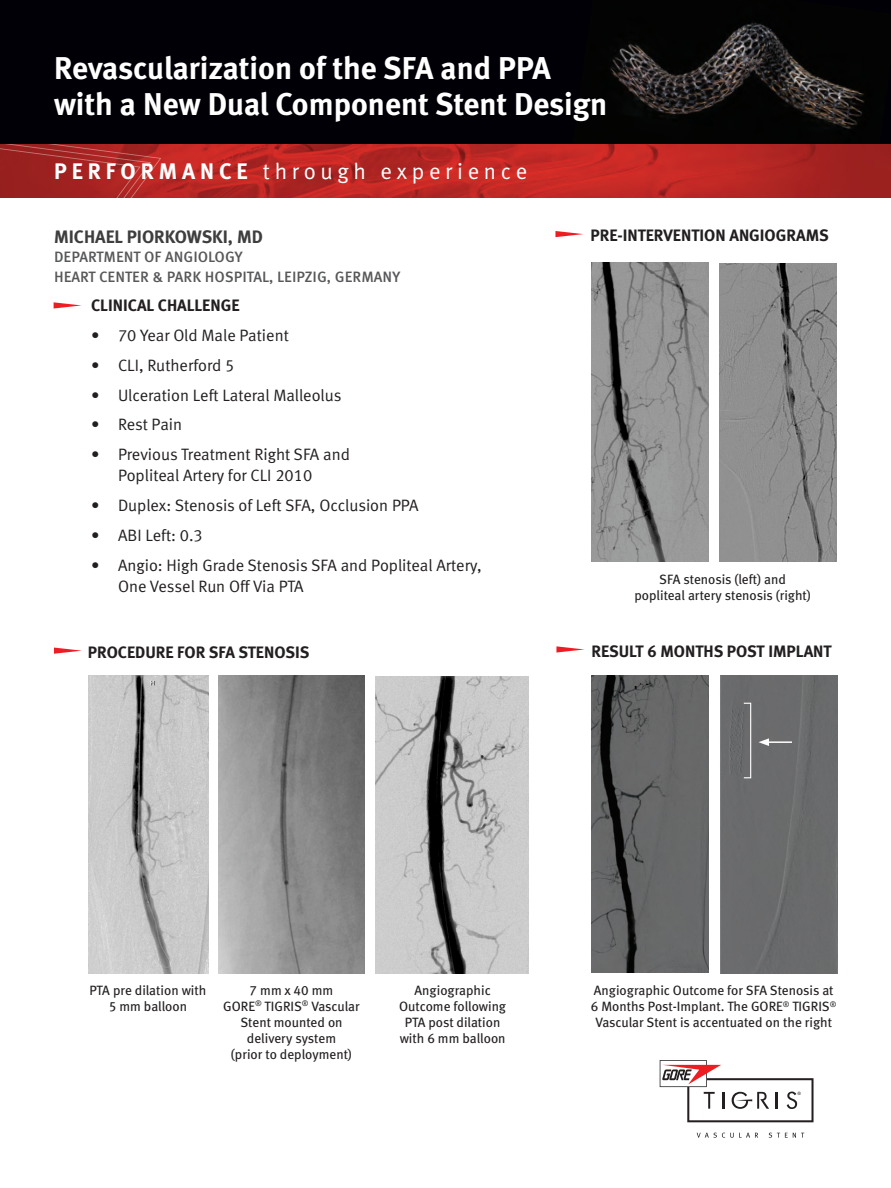
<style>
.page{position:relative;width:891px;height:1188px;background:#fff}
.page>*{position:absolute;margin:0;border:0;box-sizing:border-box;transform-origin:0 0}
.t1{font:31.5px/36px "Meta Bold LF";color:#fff}
.t2{font:22.5px "Meta Normal LF";letter-spacing:.21em;color:#fff}
.t3{font:18px "Meta Bold LF";color:#3e3e3f}
.t4{font:16.5px/21px "Meta Normal LF";color:#231f20}
.t5{font:16.5px "Meta Bold LF";color:#231f20}
.t6{font:15px "Meta Medium LF Caps";color:#57585a}
.t7{font:13.5px/16.2px "Meta Book LF";color:#231f20;text-align:center}
.t8{font:4.5px "Meta Plus";color:#231f20}
.s1{font-family:"Meta Bold LF"}
</style>
<div class="page">
<svg style="left:54px;top:302px;width:27px;height:7px"></svg>
<svg style="left:0;top:0;width:891px;height:144px;background:#050509"></svg>
<img style="left:161px;top:144px;width:730px;height:54px">
<svg style="left:660px;top:1060px;width:154px;height:62px"></svg>
<svg style="left:697px;top:1133px;width:61px;height:5px"></svg>
<svg style="left:769px;top:1133px;width:35px;height:5px"></svg>
<img style="left:591px;top:262px;width:117px;height:299px">
<img style="left:719px;top:263px;width:117px;height:298px">
<img style="left:376px;top:676px;width:153px;height:297px">
<img style="left:88px;top:676px;width:120px;height:297px">
<img style="left:219px;top:676px;width:145px;height:297px">
<svg style="left:0;top:144px;width:161px;height:54px;background:#a62725"></svg>
<svg style="left:54px;top:648px;width:28px;height:6px"></svg>
<svg style="left:556px;top:646px;width:28px;height:7px"></svg>
<svg style="left:555px;top:231px;width:28px;height:6px"></svg>
<img style="left:592px;top:675px;width:117px;height:298px">
<div style="left:720px;top:676px;width:117px;height:297px;background:#6a6b6c"></div>
<div style="left:743px;top:703px;width:8px;height:75px;border:1px solid #fff"></div>
<hr style="left:767px;top:741px;width:25px;height:2px;background:#fff">
<svg style="left:759px;top:738px;width:10px;height:8px"></svg>
<p class="t1" style="left:54px;top:50px;width:555px">Revascularization of the SFA and PPA with a New Dual Component Stent Design</p>
<p class="t2" style="left:54px;top:158px;width:475px"><span class="s1">PERFORMANCE</span> through experience</p>
<p class="t3" style="left:54px;top:226px;width:210px">MICHAEL PIORKOWSKI, MD</p>
<p class="t6" style="left:54px;top:249px;width:190px">DEPARTMENT OF ANGIOLOGY</p>
<p class="t6" style="left:54px;top:268px;width:348px">HEART CENTER &amp; PARK HOSPITAL, LEIPZIG, GERMANY</p>
<p class="t5" style="left:91px;top:295px;width:150px">CLINICAL CHALLENGE</p>
<p class="t4" style="left:91px;top:324px;width:199px">• 70 Year Old Male Patient</p>
<p class="t4" style="left:91px;top:354px;width:145px">• CLI, Rutherford 5</p>
<p class="t4" style="left:91px;top:384px;width:252px">• Ulceration Left Lateral Malleolus</p>
<p class="t4" style="left:91px;top:414px;width:93px">• Rest Pain</p>
<p class="t4" style="left:118px;top:444px;width:234px;text-indent:-27px">• Previous Treatment Right SFA and<br>Popliteal Artery for CLI 2010</p>
<p class="t4" style="left:91px;top:495px;width:329px">• Duplex: Stenosis of Left SFA, Occlusion PPA</p>
<p class="t4" style="left:91px;top:525px;width:113px">• ABI Left: 0.3</p>
<p class="t4" style="left:118px;top:555px;width:365px;text-indent:-27px">• Angio: High Grade Stenosis SFA and Popliteal Artery,<br>One Vessel Run Off Via PTA</p>
<p class="t5" style="left:590px;top:226px;width:240px">PRE-INTERVENTION ANGIOGRAMS</p>
<p class="t7" style="left:634px;top:571px;width:178px">SFA stenosis (left) and popliteal artery stenosis (right)</p>
<p class="t5" style="left:88px;top:642px;width:223px">PROCEDURE FOR SFA STENOSIS</p>
<p class="t5" style="left:591px;top:641px;width:242px">RESULT 6 MONTHS POST IMPLANT</p>
<p class="t7" style="left:90px;top:982px;width:118px">PTA pre dilation with<br>5 mm balloon</p>
<p class="t7" style="left:223px;top:982px;width:138px">7 mm x 40 mm<br>GORE<sup>®</sup> TIGRIS<sup>®</sup> Vascular<br>Stent mounted on delivery system<br>(prior to deployment)</p>
<p class="t7" style="left:591px;top:982px;width:247px">Angiographic Outcome for SFA Stenosis at<br>6 Months Post-Implant. The GORE<sup>®</sup> TIGRIS<sup>®<br></sup>Vascular Stent is accentuated on the right</p>
<p class="t7" style="left:399px;top:982px;width:108px">Angiographic<br>Outcome following<br>PTA post dilation with 6 mm balloon</p>
<p class="t8" style="left:798px;top:1091px;width:5px">®</p>
</div>
